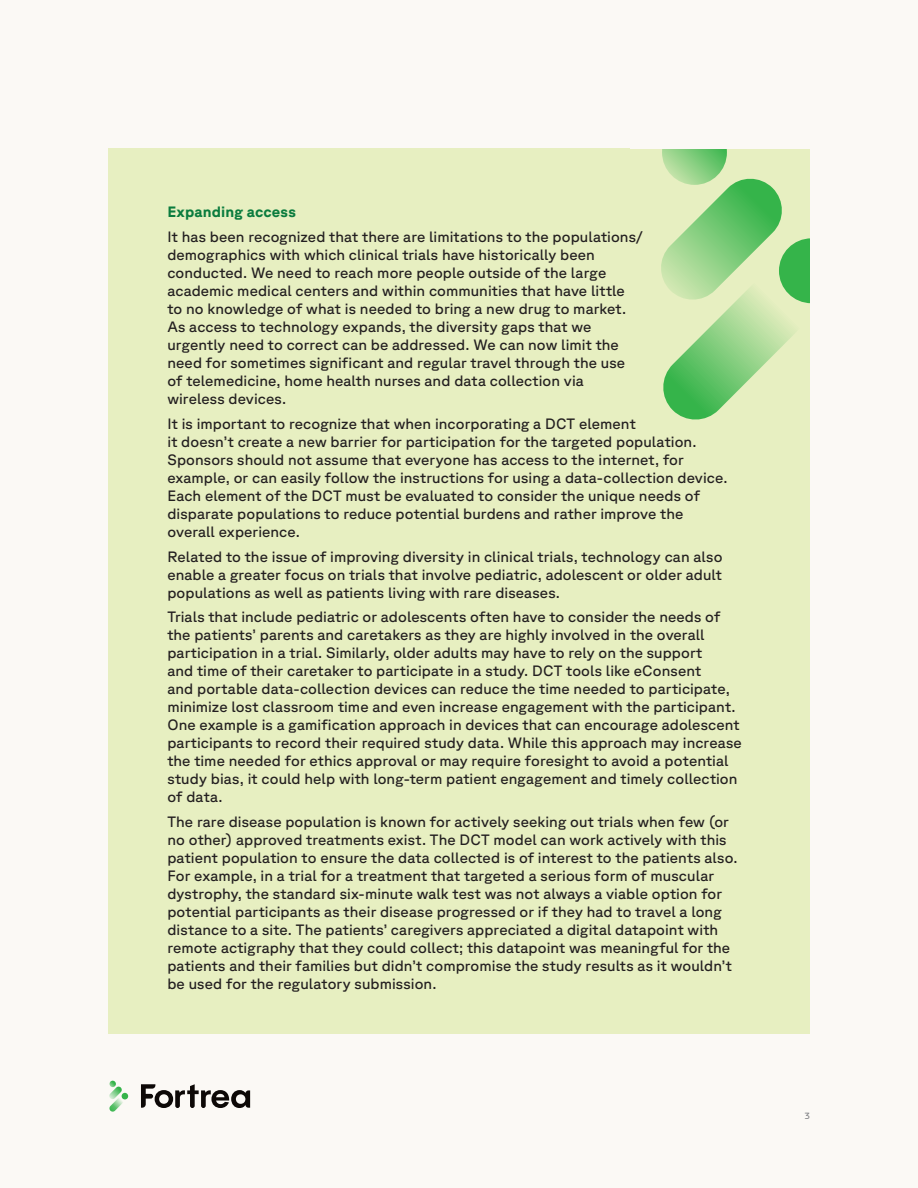
<style>
.page{position:relative;width:918px;height:1188px;background:#fbf9f5}
.page>*{position:absolute;margin:0;border:0;box-sizing:border-box;transform-origin:0 0}
.Body_Copy{font:15px/18px "GT Planar";letter-spacing:.005em;color:#231f20}
.Body_Header_-_Forest{font:700 15px "GT Planar";letter-spacing:.01em;color:#0b7c3e}
.t1{font:9px "GT Planar";color:#808285}
</style>
<div class="page">
<svg style="left:141px;top:1084px;width:109px;height:24px"></svg>
<svg style="left:109px;top:1081px;width:20px;height:31px"></svg>
<div style="left:108px;top:148px;width:702px;height:886px;background:#e7efc1"></div>
<svg style="left:663px;top:173px;width:147px;height:247px"></svg>
<div style="left:779px;top:238px;width:65px;height:65px;background:#35b44a;border-radius:50%"></div>
<svg style="left:662px;top:120px;width:65px;height:65px;background:#8ad084"></svg>
<svg style="left:661px;top:176px;width:124px;height:127px"></svg>
<div style="left:630px;top:91px;width:197px;height:57px;background:#fbf9f5"></div>
<div style="left:810px;top:133px;width:108px;height:272px;background:#fbf9f5"></div>
<p class="Body_Header_-_Forest" style="left:167px;top:203px;width:130px">Expanding access</p>
<p class="Body_Copy" style="left:167px;top:227px;width:477px">It has been recognized that there are limitations to the populations/ demographics with which clinical trials have historically been conducted. We need to reach more people outside of the large academic medical centers and within communities that have little to no knowledge of what is needed to bring a new drug to market.<br>As access to technology expands, the diversity gaps that we urgently need to correct can be addressed. We can now limit the need for sometimes significant and regular travel through the use of telemedicine, home health nurses and data collection via wireless devices.</p>
<p class="Body_Copy" style="left:167px;top:414px;width:562px">It is important to recognize that when incorporating a DCT element<br>it doesn’t create a new barrier for participation for the targeted population.<br>Sponsors should not assume that everyone has access to the internet, for example, or can easily follow the instructions for using a data-collection device.<br>Each element of the DCT must be evaluated to consider the unique needs of disparate populations to reduce potential burdens and rather improve the overall experience.</p>
<p class="Body_Copy" style="left:167px;top:547px;width:557px;text-align:justify">Related to the issue of improving diversity in clinical trials, technology can also enable a greater focus on trials that involve pediatric, adolescent or older adult populations as well as patients living with rare diseases.</p>
<p class="Body_Copy" style="left:167px;top:608px;width:576px">Trials that include pediatric or adolescents often have to consider the needs of the patients’ parents and caretakers as they are highly involved in the overall participation in a trial. Similarly, older adults may have to rely on the support<br>and time of their caretaker to participate in a study. DCT tools like eConsent<br>and portable data-collection devices can reduce the time needed to participate, minimize lost classroom time and even increase engagement with the participant.<br>One example is a gamification approach in devices that can encourage adolescent participants to record their required study data. While this approach may increase the time needed for ethics approval or may require foresight to avoid a potential study bias, it could help with long-term patient engagement and timely collection of data.</p>
<p class="Body_Copy" style="left:167px;top:812px;width:572px">The rare disease population is known for actively seeking out trials when few (or no other) approved treatments exist. The DCT model can work actively with this patient population to ensure the data collected is of interest to the patients also.<br>For example, in a trial for a treatment that targeted a serious form of muscular dystrophy, the standard six-minute walk test was not always a viable option for potential participants as their disease progressed or if they had to travel a long distance to a site. The patients’ caregivers appreciated a digital datapoint with remote actigraphy that they could collect; this datapoint was meaningful for the patients and their families but didn’t compromise the study results as it wouldn’t be used for the regulatory submission.</p>
<p class="t1" style="left:805px;top:1111px;width:7px">3</p>
</div>
